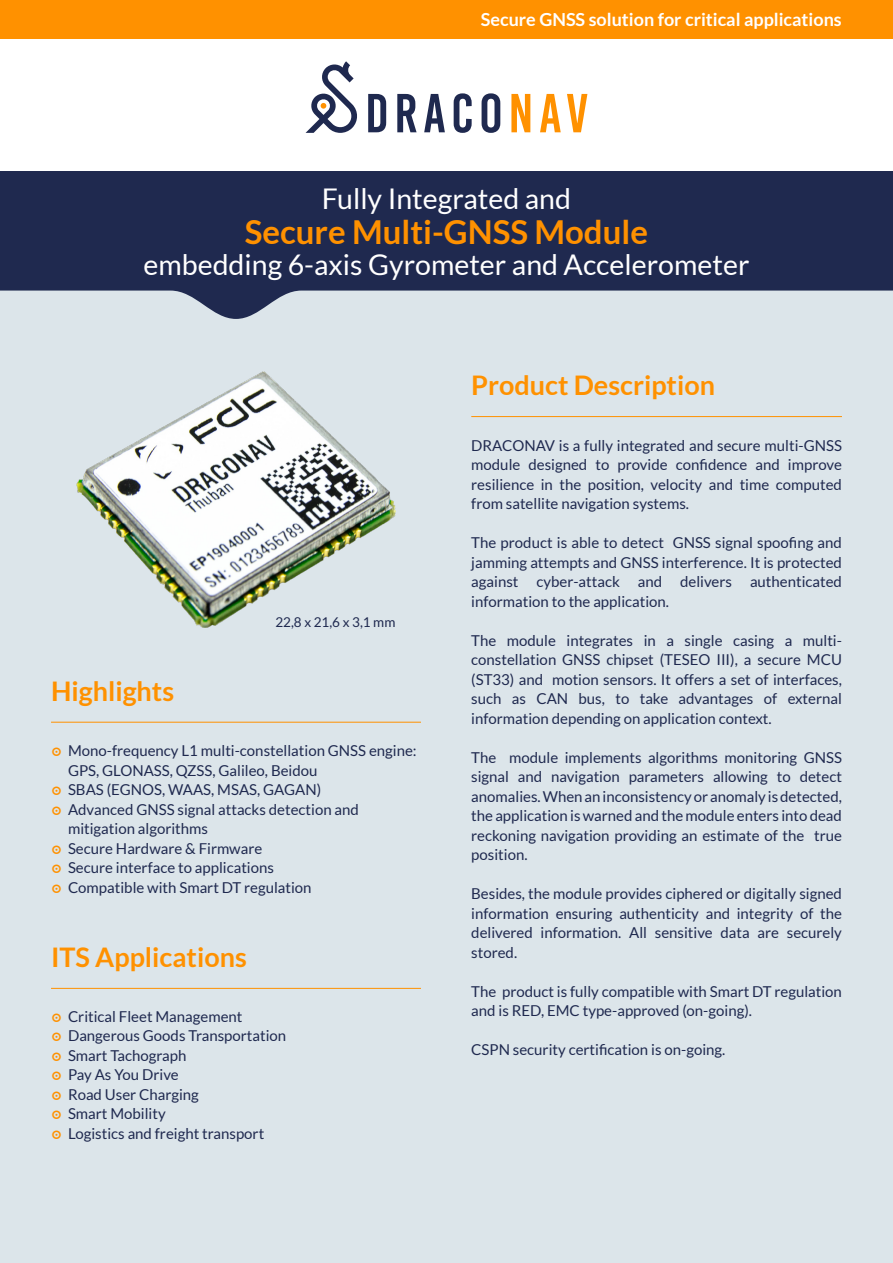
<style>
.page{position:relative;width:893px;height:1263px;background:#fff}
.page>*{position:absolute;margin:0;border:0;box-sizing:border-box;transform-origin:0 0}
.t1{font:700 33px "Lato";color:#ff9100}
.t2{font:28.5px "Lato";color:#fff}
.t3{font:700 27px "Lato";color:#ff9100}
.t4{font:700 18px "Lato";color:#fff}
.t5{font:15px/19.5px "Lato";color:#1f294f;text-align:justify}
.t6{font:13.5px "Lato";color:#1f294f}
.s1{font-family:"Iconic Pictograms";font-weight:700;font-size:13.5px;color:#ff9100}
</style>
<div class="page">
<div style="left:0;top:170px;width:893px;height:1093px;background:#dce5ea"></div>
<svg style="left:0;top:171px;width:893px;height:148px;fill:#1f294f"></svg>
<img style="left:77px;top:371px;width:318px;height:256px">
<div style="left:0;top:0;width:893px;height:171px;background:#fff"></div>
<div style="left:0;top:0;width:893px;height:38px;background:#ff9100"></div>
<svg style="left:306px;top:61px;width:51px;height:72px"></svg>
<svg style="left:368px;top:94px;width:18px;height:38px"></svg>
<svg style="left:397px;top:94px;width:20px;height:38px"></svg>
<svg style="left:424px;top:94px;width:21px;height:38px"></svg>
<svg style="left:454px;top:93px;width:18px;height:40px"></svg>
<svg style="left:482px;top:93px;width:18px;height:40px"></svg>
<svg style="left:511px;top:94px;width:19px;height:38px"></svg>
<svg style="left:540px;top:94px;width:21px;height:38px"></svg>
<svg style="left:567px;top:94px;width:20px;height:38px"></svg>
<hr style="left:471px;top:416px;width:371px;height:1px;background:#ff9100">
<hr style="left:51px;top:722px;width:370px;height:1px;background:#ff9100">
<hr style="left:51px;top:988px;width:370px;height:1px;background:#ff9100">
<p class="t4" style="left:481px;top:10px;width:362px">Secure GNSS solution for critical applications</p>
<h2 class="t2" style="left:322px;top:183px;width:251px">Fully Integrated and</h2>
<h1 class="t1" style="left:245px;top:213px;width:405px">Secure Multi-GNSS Module</h1>
<h2 class="t2" style="left:143px;top:249px;width:607px">embedding 6-axis Gyrometer and Accelerometer</h2>
<p class="t6" style="left:275px;top:615px;width:122px">22,8 x 21,6 x 3,1 mm</p>
<h3 class="t3" style="left:51px;top:676px;width:125px">Highlights</h3>
<p class="t5" style="left:51px;top:741px;width:367px"><span class="s1">3</span> Mono-frequency L1 multi-constellation GNSS engine:</p>
<p class="t5" style="left:68px;top:760px;width:251px">GPS, GLONASS, QZSS, Galileo, Beidou</p>
<p class="t5" style="left:51px;top:780px;width:272px"><span class="s1">3</span> SBAS (EGNOS, WAAS, MSAS, GAGAN)</p>
<p class="t5" style="left:51px;top:799px;width:309px"><span class="s1">3</span> Advanced GNSS signal attacks detection and</p>
<p class="t5" style="left:68px;top:819px;width:141px">mitigation algorithms</p>
<p class="t5" style="left:51px;top:838px;width:213px"><span class="s1">3</span> Secure Hardware &amp; Firmware</p>
<p class="t5" style="left:51px;top:858px;width:224px"><span class="s1">3</span> Secure interface to applications</p>
<p class="t5" style="left:51px;top:877px;width:262px"><span class="s1">3</span> Compatible with Smart DT regulation</p>
<h3 class="t3" style="left:51px;top:941px;width:197px">ITS Applications</h3>
<p class="t5" style="left:51px;top:1006px;width:237px;text-align:left"><span class="s1">3</span> Critical Fleet Management<br><span class="s1">3</span> Dangerous Goods Transportation<br><span class="s1">3</span> Smart Tachograph<br><span class="s1">3</span> Pay As You Drive<br><span class="s1">3</span> Road User Charging<br><span class="s1">3</span> Smart Mobility<br><span class="s1">3</span> Logistics and freight transport</p>
<h3 class="t3" style="left:471px;top:370px;width:245px">Product Description</h3>
<p class="t5" style="left:471px;top:435px;width:372px">DRACONAV is a fully integrated and secure multi-GNSS module designed to provide confidence and improve resilience in the position, velocity and time computed from satellite navigation systems.</p>
<p class="t5" style="left:471px;top:533px;width:372px">The product is able to detect GNSS signal spoofing and jamming attempts and GNSS interference. It is protected against cyber-attack and delivers authenticated information to the application.</p>
<p class="t5" style="left:471px;top:630px;width:372px">The module integrates in a single casing a multi&shy;constellation GNSS chipset (TESEO III), a secure MCU (ST33) and motion sensors. It offers a set of interfaces, such as CAN bus, to take advantages of external information depending on application context.</p>
<p class="t5" style="left:471px;top:747px;width:372px">The module implements algorithms monitoring GNSS signal and navigation parameters allowing to detect anomalies. When an inconsistency or anomaly is detected, the application is warned and the module enters into dead reckoning navigation providing an estimate of the true position.</p>
<p class="t5" style="left:471px;top:884px;width:372px">Besides, the module provides ciphered or digitally signed information ensuring authenticity and integrity of the delivered information. All sensitive data are securely stored.</p>
<p class="t5" style="left:471px;top:981px;width:372px">The product is fully compatible with Smart DT regulation and is RED, EMC type-approved (on-going).</p>
<p class="t5" style="left:471px;top:1040px;width:256px">CSPN security certification is on-going.</p>
</div>
